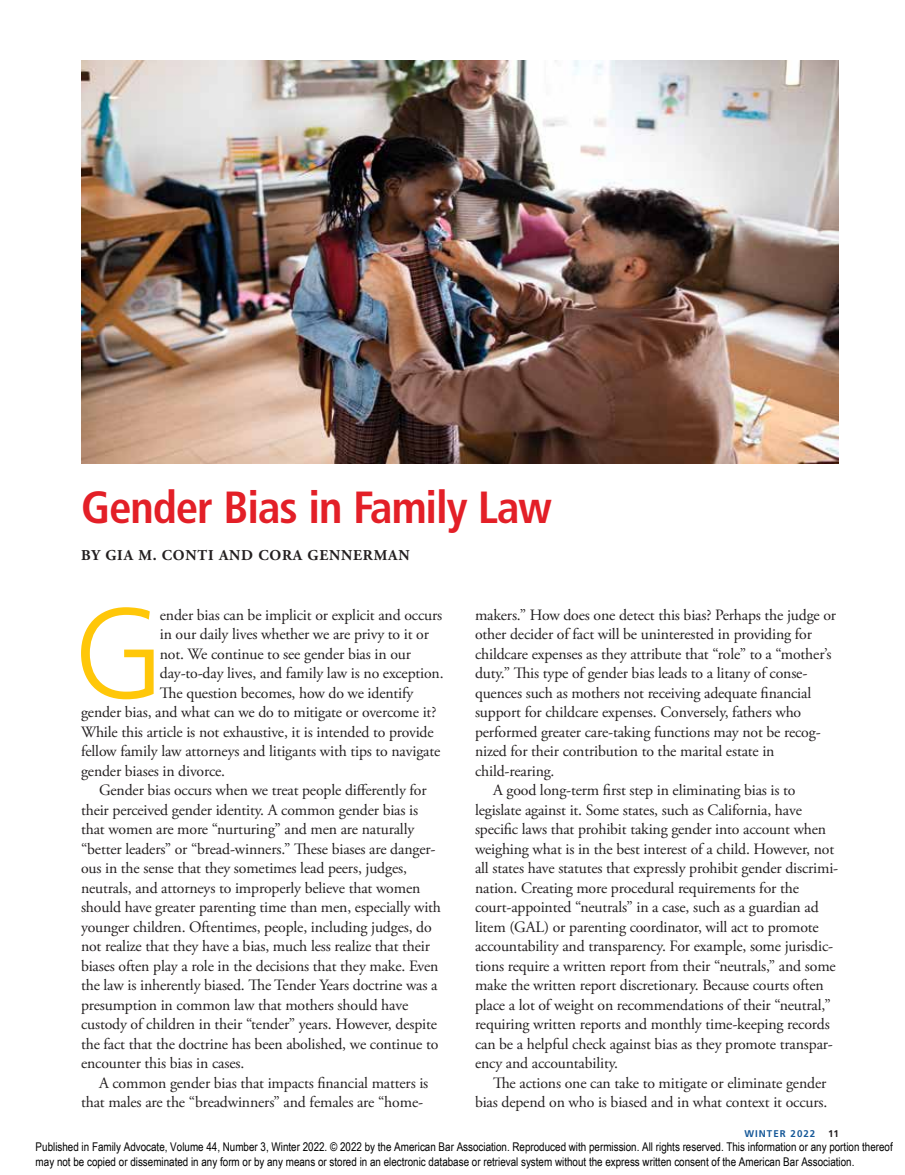
<style>
.page{position:relative;width:905px;height:1175px;background:#fff}
.page>*{position:absolute;margin:0;border:0;box-sizing:border-box;transform-origin:0 0}
.t1{font:300 127.5px "Frutiger LT Std";color:#ffc709}
.t2{font:700 condensed 45px "Frutiger LT Std";letter-spacing:-.025em;color:#e31f27}
.t3{font:15.75px "Adobe Garamond Pro";letter-spacing:-.01em;color:#231f20}
.t4{font:700 15px "Adobe Garamond Pro";letter-spacing:.055em;color:#231f20}
.t5{font:12px/14.4px "Arial Narrow";color:#000}
.t6{font:700 9.75px "Frutiger LT Std";letter-spacing:.1em;color:#165898}
.t7{font:700 9.75px "Frutiger LT Std";color:#231f20}
</style>
<div class="page">
<img style="left:81px;top:60px;width:757px;height:404px">
<h2 class="t2" style="left:81px;top:480px;width:472px">Gender Bias in Family Law</h2>
<p class="t4" style="left:81px;top:547px;width:330px">BY GIA M. CONTI AND CORA GENNERMAN</p>
<h1 class="t1" style="left:73px;top:581px;width:94px">G</h1>
<p class="t3" style="left:160px;top:605px;width:284px">ender bias can be implicit or explicit and occurs</p>
<p class="t3" style="left:160px;top:625px;width:271px">in our daily lives whether we are privy to it or</p>
<p class="t3" style="left:160px;top:644px;width:253px">not. We continue to see gender bias in our</p>
<p class="t3" style="left:160px;top:664px;width:285px">day-to-day lives, and family law is no exception.</p>
<p class="t3" style="left:160px;top:683px;width:255px">The question becomes, how do we identify</p>
<p class="t3" style="left:81px;top:703px;width:357px">gender bias, and what can we do to mitigate or overcome it?</p>
<p class="t3" style="left:81px;top:722px;width:354px">While this article is not exhaustive, it is intended to provide</p>
<p class="t3" style="left:81px;top:742px;width:361px">fellow family law attorneys and litigants with tips to navigate</p>
<p class="t3" style="left:81px;top:761px;width:146px">gender biases in divorce.</p>
<p class="t3" style="left:99px;top:781px;width:329px">Gender bias occurs when we treat people differently for</p>
<p class="t3" style="left:81px;top:800px;width:339px">their perceived gender identity. A common gender bias is</p>
<p class="t3" style="left:81px;top:820px;width:335px">that women are more “nurturing” and men are naturally</p>
<p class="t3" style="left:81px;top:839px;width:356px">“better leaders” or “bread-winners.” These biases are danger-</p>
<p class="t3" style="left:81px;top:859px;width:327px">ous in the sense that they sometimes lead peers, judges,</p>
<p class="t3" style="left:81px;top:878px;width:341px">neutrals, and attorneys to improperly believe that women</p>
<p class="t3" style="left:81px;top:898px;width:361px">should have greater parenting time than men, especially with</p>
<p class="t3" style="left:81px;top:917px;width:352px">younger children. Oftentimes, people, including judges, do</p>
<p class="t3" style="left:81px;top:937px;width:350px">not realize that they have a bias, much less realize that their</p>
<p class="t3" style="left:81px;top:956px;width:359px">biases often play a role in the decisions that they make. Even</p>
<p class="t3" style="left:81px;top:976px;width:358px">the law is inherently biased. The Tender Years doctrine was a</p>
<p class="t3" style="left:81px;top:995px;width:329px">presumption in common law that mothers should have</p>
<p class="t3" style="left:81px;top:1015px;width:357px">custody of children in their “tender” years. However, despite</p>
<p class="t3" style="left:81px;top:1034px;width:359px">the fact that the doctrine has been abolished, we continue to</p>
<p class="t3" style="left:81px;top:1054px;width:165px">encounter this bias in cases.</p>
<p class="t3" style="left:99px;top:1073px;width:331px">A common gender bias that impacts financial matters is</p>
<p class="t3" style="left:81px;top:1093px;width:343px">that males are the “breadwinners” and females are “home-</p>
<p class="t3" style="left:475px;top:605px;width:362px">makers.” How does one detect this bias? Perhaps the judge or</p>
<p class="t3" style="left:475px;top:625px;width:338px">other decider of fact will be uninterested in providing for</p>
<p class="t3" style="left:475px;top:644px;width:358px">childcare expenses as they attribute that “role” to a “mother’s</p>
<p class="t3" style="left:475px;top:664px;width:334px">duty.” This type of gender bias leads to a litany of conse-</p>
<p class="t3" style="left:475px;top:683px;width:338px">quences such as mothers not receiving adequate financial</p>
<p class="t3" style="left:475px;top:703px;width:328px">support for childcare expenses. Conversely, fathers who</p>
<p class="t3" style="left:475px;top:722px;width:347px">performed greater care-taking functions may not be recog-</p>
<p class="t3" style="left:475px;top:742px;width:301px">nized for their contribution to the marital estate in</p>
<p class="t3" style="left:475px;top:761px;width:81px">child-rearing.</p>
<p class="t3" style="left:493px;top:781px;width:304px">A good long-term first step in eliminating bias is to</p>
<p class="t3" style="left:475px;top:800px;width:328px">legislate against it. Some states, such as California, have</p>
<p class="t3" style="left:475px;top:820px;width:353px">specific laws that prohibit taking gender into account when</p>
<p class="t3" style="left:475px;top:839px;width:360px">weighing what is in the best interest of a child. However, not</p>
<p class="t3" style="left:475px;top:859px;width:365px">all states have statutes that expressly prohibit gender discrimi-</p>
<p class="t3" style="left:475px;top:878px;width:325px">nation. Creating more procedural requirements for the</p>
<p class="t3" style="left:475px;top:898px;width:345px">court-appointed “neutrals” in a case, such as a guardian ad</p>
<p class="t3" style="left:475px;top:917px;width:345px">litem (GAL) or parenting coordinator, will act to promote</p>
<p class="t3" style="left:475px;top:937px;width:360px">accountability and transparency. For example, some jurisdic-</p>
<p class="t3" style="left:475px;top:956px;width:362px">tions require a written report from their “neutrals,” and some</p>
<p class="t3" style="left:475px;top:976px;width:350px">make the written report discretionary. Because courts often</p>
<p class="t3" style="left:475px;top:995px;width:357px">place a lot of weight on recommendations of their “neutral,”</p>
<p class="t3" style="left:475px;top:1015px;width:356px">requiring written reports and monthly time-keeping records</p>
<p class="t3" style="left:475px;top:1034px;width:359px">can be a helpful check against bias as they promote transpar-</p>
<p class="t3" style="left:475px;top:1054px;width:144px">ency and accountability.</p>
<p class="t3" style="left:493px;top:1073px;width:335px">The actions one can take to mitigate or eliminate gender</p>
<p class="t3" style="left:475px;top:1093px;width:354px">bias depend on who is biased and in what context it occurs.</p>
<p class="t6" style="left:744px;top:1128px;width:72px">WINTER 2022</p>
<p class="t7" style="left:828px;top:1128px;width:12px">11</p>
<p class="t5" style="left:36px;top:1139px;width:858px">Published in Family Advocate, Volume 44, Number 3, Winter 2022. © 2022 by the American Bar Association. Reproduced with permission. All rights reserved. This information or any portion thereof may not be copied or disseminated in any form or by any means or stored in an electronic database or retrieval system without the express written consent of the American Bar Association.</p>
</div>
